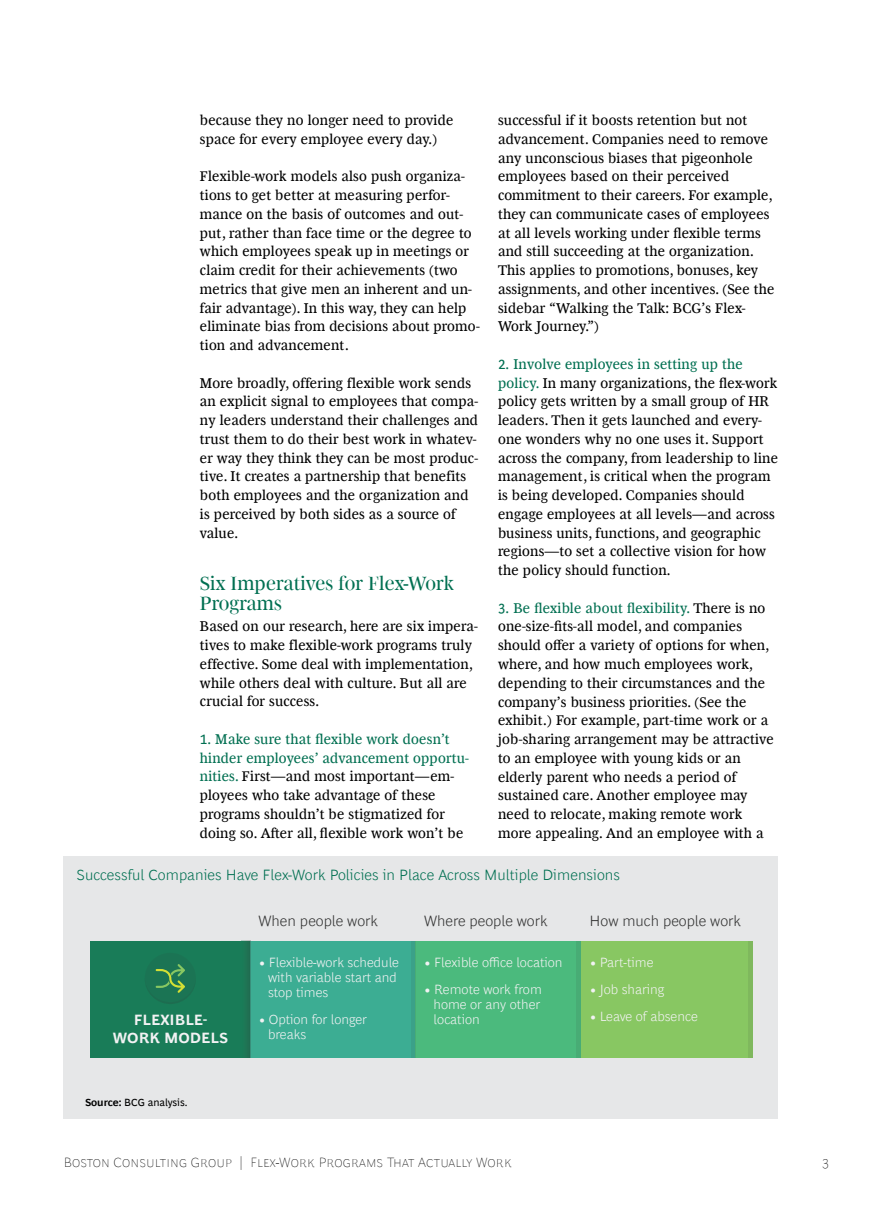
<style>
.page{position:relative;width:893px;height:1212px;background:#fff}
.page>*{position:absolute;margin:0;border:0;box-sizing:border-box;transform-origin:0 0}
.t1{font:19.5px/20.2px "Henderson BCG Serif Head";letter-spacing:.005em;color:#006f51}
.t2{font:300 15px "Henderson BCG Sans";letter-spacing:.005em;color:#006f51}
.t3{font:300 15px "Henderson BCG Sans";color:#333}
.t4{font:700 15px "Henderson BCG Sans";color:#f2f2f3}
.t5{font:14.25px/18.8px "Henderson BCG Serif";letter-spacing:.015em;color:#000}
.t6{font:300 13.5px/15px "Henderson BCG Sans";color:#f2f2f3}
.t7{font:100 13.5px "Henderson BCG Sans";letter-spacing:.01em;color:#000}
.t8{font:10.5px "Henderson BCG Sans";color:#000}
.s1{font-family:"Henderson BCG Sans";color:#006f51}
.s2{color:#006f51}
.s3{font-weight:700}
</style>
<div class="page">
<div style="left:64px;top:856px;width:714px;height:263px;background:#e6e7e8"></div>
<div style="left:250px;top:941px;width:166px;height:116px;background:#3cad93"></div>
<div style="left:91px;top:941px;width:159px;height:116px;background:#197c58"></div>
<div style="left:416px;top:941px;width:165px;height:116px;background:#4bba7d"></div>
<div style="left:581px;top:941px;width:171px;height:116px;background:#88c762"></div>
<div style="left:145px;top:953px;width:51px;height:51px;background:#1b7454;border-radius:50%"></div>
<svg style="left:155px;top:964px;width:30px;height:29px"></svg>
<div style="left:411px;top:941px;width:5px;height:116px;background:#3ba189"></div>
<div style="left:242px;top:941px;width:8px;height:116px;background:#1e7554"></div>
<hr style="left:748px;top:941px;width:4px;height:116px;background:#7fb85d">
<hr style="left:577px;top:941px;width:4px;height:116px;background:#48ac75">
<p class="t5" style="left:200px;top:110px;width:255px">because they no longer need to provide space for every employee every day.)</p>
<p class="t5" style="left:200px;top:166px;width:282px">Flexible-work models also push organiza&shy;tions to get better at measuring perfor&shy;mance on the basis of outcomes and out&shy;put, rather than face time or the degree to which employees speak up in meetings or claim credit for their achievements (two metrics that give men an inherent and un&shy;fair advantage). In this way, they can help eliminate bias from decisions about promo&shy;tion and advancement.</p>
<p class="t5" style="left:200px;top:372px;width:280px">More broadly, offering flexible work sends an explicit signal to employees that compa&shy;ny leaders understand their challenges and trust them to do their best work in whatev&shy;er way they think they can be most produc&shy;tive. It creates a partnership that benefits both employees and the organization and is perceived by both sides as a source of value.</p>
<h1 class="t1" style="left:200px;top:571px;width:256px">Six Imperatives for Flex-Work<br>Programs</h1>
<p class="t5" style="left:200px;top:616px;width:280px">Based on our research, here are six impera&shy;tives to make flexible-work programs truly effective. Some deal with implementation, while others deal with culture. But all are crucial for success.</p>
<p class="t5" style="left:200px;top:728px;width:271px"><span class="s1">1.</span> <span class="s2">Make sure that flexible work doesn’t hinder employees’ advancement opportu&shy;nities.</span> First—and most important—em&shy;ployees who take advantage of these programs shouldn’t be stigmatized for doing so. After all, flexible work won’t be</p>
<p class="t5" style="left:498px;top:110px;width:278px">successful if it boosts retention but not advancement. Companies need to remove any unconscious biases that pigeonhole employees based on their perceived commitment to their careers. For example, they can communicate cases of employees at all levels working under flexible terms and still succeeding at the organization.<br>This applies to promotions, bonuses, key assignments, and other incentives. (See the sidebar “Walking the Talk: BCG’s Flex-Work Journey.”)</p>
<p class="t5" style="left:498px;top:353px;width:281px"><span class="s1">2.</span> <span class="s2">Involve employees in setting up the policy.</span> In many organizations, the flex-work policy gets written by a small group of HR leaders. Then it gets launched and every&shy;one wonders why no one uses it. Support across the company, from leadership to line management, is critical when the program is being developed. Companies should engage employees at all levels—and across business units, functions, and geographic regions—to set a collective vision for how the policy should function.</p>
<p class="t5" style="left:498px;top:597px;width:277px"><span class="s1">3.</span> <span class="s2">Be flexible about flexibility.</span> There is no one-size-fits-all model, and companies should offer a variety of options for when, where, and how much employees work, depending to their circumstances and the company’s business priorities. (See the exhibit.) For example, part-time work or a job-sharing arrangement may be attractive to an employee with young kids or an elderly parent who needs a period of sustained care. Another employee may need to relocate, making remote work more appealing. And an employee with a</p>
<p class="t2" style="left:77px;top:864px;width:545px">Successful Companies Have Flex-Work Policies in Place Across Multiple Dimensions</p>
<p class="t3" style="left:258px;top:910px;width:121px">When people work</p>
<p class="t3" style="left:424px;top:910px;width:125px">Where people work</p>
<p class="t3" style="left:589px;top:910px;width:153px">How much people work</p>
<p class="t6" style="left:425px;top:954px;width:140px">• Flexible office location</p>
<p class="t6" style="left:434px;top:981px;width:110px;text-align:justify;text-indent:-9px">• Remote work from home or any other location</p>
<p class="t6" style="left:268px;top:954px;width:132px;text-indent:-9px">• Flexible-work schedule with variable start and stop times</p>
<p class="t6" style="left:268px;top:1011px;width:100px;text-indent:-9px">• Option for longer breaks</p>
<p class="t6" style="left:590px;top:954px;width:65px">• Part-time</p>
<p class="t6" style="left:590px;top:981px;width:76px">• Job sharing</p>
<p class="t4" style="left:134px;top:1008px;width:75px">FLEXIBLE-</p>
<p class="t6" style="left:590px;top:1008px;width:109px">• Leave of absence</p>
<p class="t4" style="left:113px;top:1026px;width:117px">WORK MODELS</p>
<p class="t8" style="left:85px;top:1095px;width:104px"><span class="s3">Source:</span> BCG analysis.</p>
<p class="t7" style="left:64px;top:1152px;width:449px">Boston Consulting Group | Flex-Work Programs That Actually Work</p>
<p class="t7" style="left:822px;top:1152px;width:9px">3</p>
</div>
